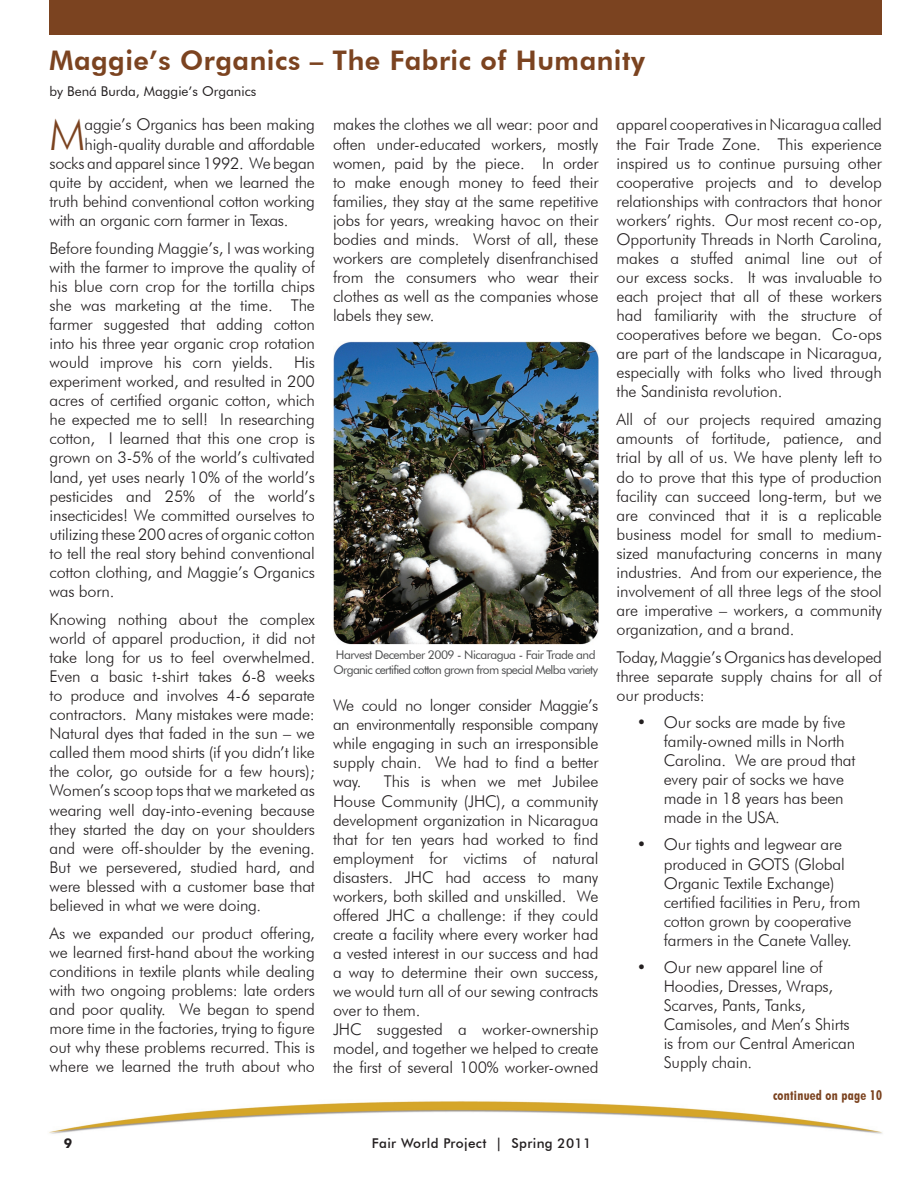
<style>
.page{position:relative;width:918px;height:1202px;background:#fff}
.page>*{position:absolute;margin:0;border:0;box-sizing:border-box;transform-origin:0 0}
.t1{font:300 42.9px "Futura BT";color:#7b4320}
.t2{font:800 27px "Futura BT";letter-spacing:.02em;color:#7b4320}
.t3{font:300 16.2px/19px "Futura BT";letter-spacing:-.01em;color:#231f20;text-align:justify}
.t4{font:13.5px "Futura BT";color:#231f20}
.t5{font:500 13.5px "Futura BT";letter-spacing:.025em;color:#231f20}
.t6{font:700 condensed 13.5px "Futura BT";letter-spacing:.02em;color:#7b4320}
.t7{font:700 13.5px "Futura BT";color:#231f20}
.t8{font:12px/15px "Futura BT";letter-spacing:-.055em;color:#4b4c4d}
</style>
<div class="page">
<img style="left:49px;top:1101px;width:833px;height:33px">
<div style="left:50px;top:0;width:832px;height:35px;background:#7b4320"></div>
<img style="left:333px;top:341px;width:265px;height:303px">
<h2 class="t2" style="left:50px;top:44px;width:597px">Maggie’s Organics – The Fabric of Humanity</h2>
<p class="t4" style="left:50px;top:83px;width:208px">by Bená Burda, Maggie’s Organics</p>
<h1 class="t1" style="left:50px;top:108px;width:37px">M</h1>
<p class="t3" style="left:85px;top:115px;width:232px">aggie’s Organics has been making</p>
<p class="t3" style="left:333px;top:115px;width:267px">makes the clothes we all wear: poor and often under-educated workers, mostly women, paid by the piece. In order to make enough money to feed their families, they stay at the same repetitive jobs for years, wreaking havoc on their bodies and minds. Worst of all, these workers are completely disenfranchised from the consumers who wear their clothes as well as the companies whose labels they sew.</p>
<p class="t3" style="left:616px;top:115px;width:267px">apparel cooperatives in Nicaragua called the Fair Trade Zone. This experience inspired us to continue pursuing other cooperative projects and to develop relationships with contractors that honor workers’ rights. Our most recent co-op, Opportunity Threads in North Carolina, makes a stuffed animal line out of our excess socks. It was invaluable to each project that all of these workers had familiarity with the structure of cooperatives before we began. Co-ops are part of the landscape in Nicaragua, especially with folks who lived through the Sandinista revolution.</p>
<p class="t3" style="left:616px;top:410px;width:267px">All of our projects required amazing amounts of fortitude, patience, and trial by all of us. We have plenty left to do to prove that this type of production facility can succeed long-term, but we are convinced that it is a replicable business model for small to medium&shy;sized manufacturing concerns in many industries. And from our experience, the involvement of all three legs of the stool are imperative – workers, a community organization, and a brand.</p>
<p class="t3" style="left:616px;top:647px;width:267px">Today, Maggie’s Organics has developed three separate supply chains for all of our products:</p>
<p class="t3" style="left:664px;top:712px;width:193px;text-align:left">Our socks are made by five family-owned mills in North<br>Carolina. We are proud that every pair of socks we have made in 18 years has been made in the USA.</p>
<p class="t3" style="left:664px;top:835px;width:198px;text-align:left">Our tights and legwear are produced in GOTS (Global<br>Organic Textile Exchange) certified facilities in Peru, from cotton grown by cooperative farmers in the Canete Valley.</p>
<p class="t3" style="left:664px;top:957px;width:193px;text-align:left">Our new apparel line of<br>Hoodies, Dresses, Wraps,<br>Scarves, Pants, Tanks,<br>Camisoles, and Men’s Shirts is from our Central American<br>Supply chain.</p>
<p class="t3" style="left:85px;top:134px;width:232px">high-quality durable and affordable</p>
<p class="t3" style="left:50px;top:153px;width:267px">socks and apparel since 1992. We began</p>
<p class="t3" style="left:50px;top:172px;width:267px">quite by accident, when we learned the</p>
<p class="t3" style="left:50px;top:191px;width:267px">truth behind conventional cotton working</p>
<p class="t3" style="left:50px;top:210px;width:240px">with an organic corn farmer in Texas.</p>
<p class="t3" style="left:50px;top:238px;width:267px">Before founding Maggie’s, I was working with the farmer to improve the quality of his blue corn crop for the tortilla chips she was marketing at the time. The farmer suggested that adding cotton into his three year organic crop rotation would improve his corn yields.</p>
<p class="t3" style="left:50px;top:353px;width:267px;text-indent:245px">His experiment worked, and resulted in 200 acres of certified organic cotton, which he expected me to sell! In researching cotton, I learned that this one crop is grown on 3-5% of the world’s cultivated land, yet uses nearly 10% of the world’s pesticides and 25% of the world’s insecticides! We committed ourselves to utilizing these 200 acres of organic cotton to tell the real story behind conventional cotton clothing, and Maggie’s Organics was born.</p>
<p class="t3" style="left:50px;top:609px;width:267px">Knowing nothing about the complex world of apparel production, it did not take long for us to feel overwhelmed.<br>Even a basic t-shirt takes 6-8 weeks to produce and involves 4-6 separate contractors. Many mistakes were made:<br>Natural dyes that faded in the sun – we called them mood shirts (if you didn’t like the color, go outside for a few hours); Women’s scoop tops that we marketed as wearing well day-into-evening because they started the day on your shoulders and were off-shoulder by the evening.<br>But we persevered, studied hard, and were blessed with a customer base that believed in what we were doing.</p>
<p class="t3" style="left:50px;top:923px;width:267px">As we expanded our product offering, we learned first-hand about the working conditions in textile plants while dealing with two ongoing problems: late orders and poor quality. We began to spend more time in the factories, trying to figure out why these problems recurred. This is where we learned the truth about who</p>
<p class="t8" style="left:334px;top:647px;width:266px">Harvest December 2009 - Nicaragua - Fair Trade and<br>Organic certified cotton grown from special Melba variety</p>
<p class="t3" style="left:333px;top:696px;width:267px">We could no longer consider Maggie’s an environmentally responsible company while engaging in such an irresponsible supply chain. We had to find a better way.</p>
<p class="t3" style="left:333px;top:772px;width:267px;text-align:left;text-indent:51px">This is when we met Jubilee House Community (JHC), a community development organization in Nicaragua that for ten years had worked to find employment for victims of natural disasters. JHC had access to many workers, both skilled and unskilled. We offered JHC a challenge: if they could create a facility where every worker had a vested interest in our success and had a way to determine their own success, we would turn all of our sewing contracts over to them.<br>JHC suggested a worker-ownership model, and together we helped to create the first of several 100% worker-owned</p>
<p class="t7" style="left:64px;top:1135px;width:10px">9</p>
<p class="t5" style="left:372px;top:1134px;width:221px">Fair World Project | Spring 2011</p>
<p class="t6" style="left:773px;top:1087px;width:110px">continued on page 10</p>
</div>
